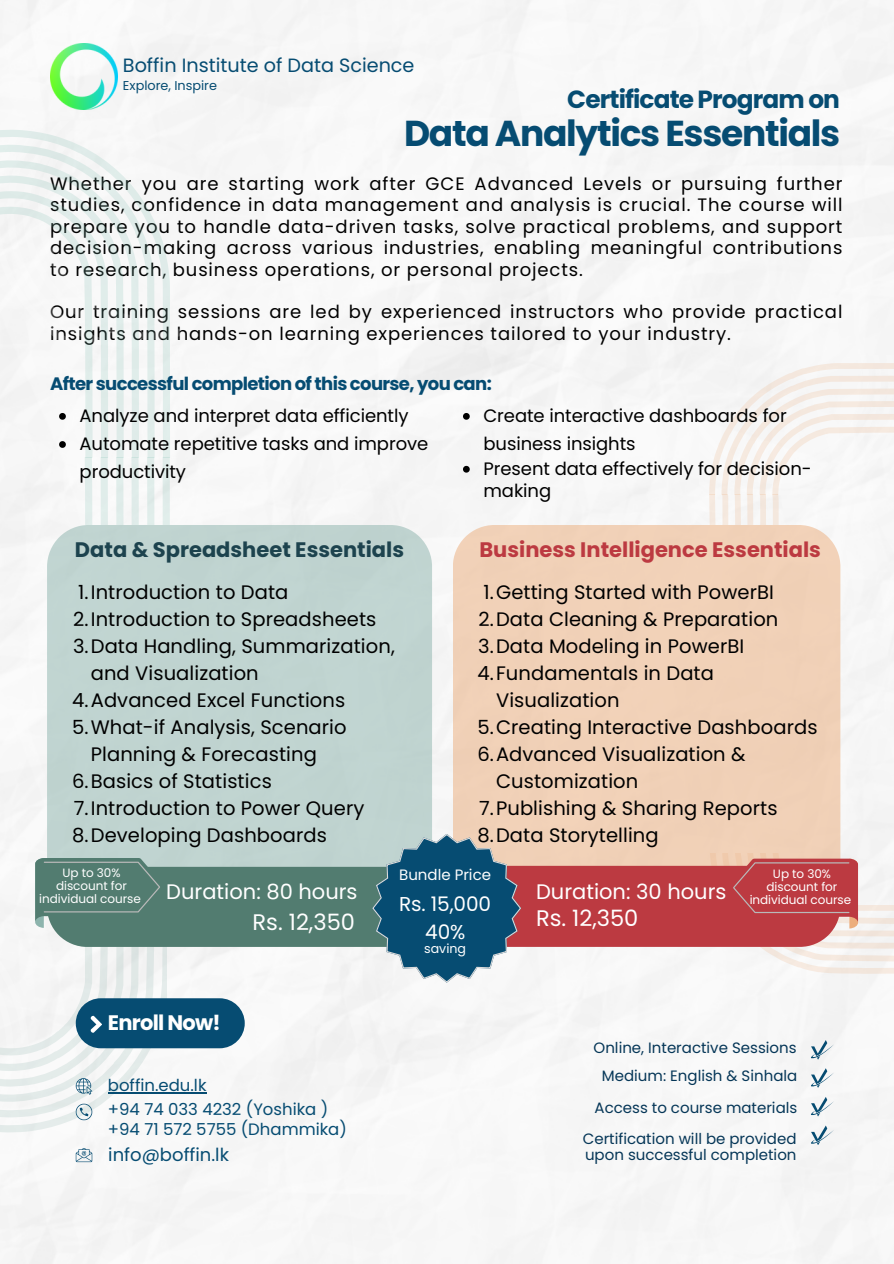
<style>
.page{position:relative;width:894px;height:1264px;background:#fff}
.page>*{position:absolute;margin:0;border:0;box-sizing:border-box;transform-origin:0 0}
.t1{font:700 36px "Poppins";letter-spacing:-.035em;color:#064c72}
.t2{font:700 24.75px "Poppins";letter-spacing:-.035em;color:#064c72}
.t3{font:22.5px "Poppins";color:#fff}
.t4{font:21px "Poppins";color:#fff}
.t5{font:700 21px "Poppins";color:#bc3a41}
.t6{font:700 21px "Poppins";color:#1d434e}
.t7{font:700 21px "Poppins";letter-spacing:-.035em;color:#fff}
.t8{font:20.1px "Poppins";letter-spacing:-.005em;color:#fff}
.t9{font:19.5px/27px "Poppins";letter-spacing:.005em;color:#000}
.t10{font:19.2px "Poppins";color:#064c72}
.t11{font:18px/21.3px "Poppins";letter-spacing:.05em;color:#000;text-align:justify}
.t12{font:18px/28.2px "Poppins";letter-spacing:-.005em;color:#000}
.t13{font:700 18px "Poppins";letter-spacing:-.035em;color:#064c72}
.t14{font:18px "Poppins";color:#064c72}
.t15{font:16.5px "Poppins";color:#064c72}
.t16{font:15px/15.8px "Poppins";color:#053657}
.t17{font:15px "Poppins";color:#fff}
.t18{font:12.75px "Poppins";color:#064c72}
.t19{font:12.6px "Poppins";color:#fff}
.t20{font:12px/13px "Poppins";letter-spacing:-.005em;color:#fff;text-align:center}
</style>
<div class="page">
<img style="left:0;top:0;width:893px;height:1263px">
<img style="left:50px;top:43px;width:68px;height:66px">
<svg style="left:694px;top:355px;width:199px;height:170px"></svg>
<div style="left:47px;top:525px;width:385px;height:308px;background:#c0d4d1"></div>
<div style="left:452px;top:525px;width:388px;height:308px;background:#f1d1b7"></div>
<svg style="left:0;top:121px;width:182px;height:403px"></svg>
<svg style="left:463px;top:413px;width:6px;height:7px"></svg>
<svg style="left:463px;top:466px;width:6px;height:6px"></svg>
<svg style="left:0;top:833px;width:893px;height:329px"></svg>
<h1 class="t10" style="left:123px;top:51px;width:293px">Boffin Institute of Data Science</h1>
<p class="t18" style="left:123px;top:76px;width:96px">Explore, Inspire</p>
<h5 class="t2" style="left:567px;top:82px;width:274px">Certificate Program on</h5>
<p class="t1" style="left:404px;top:108px;width:438px">Data Analytics Essentials</p>
<p class="t11" style="left:50px;top:173px;width:793px">Whether you are starting work after GCE Advanced Levels or pursuing further studies, confidence in data management and analysis is crucial. The course will prepare you to handle data-driven tasks, solve practical problems, and support decision-making across various industries, enabling meaningful contributions to research, business operations, or personal projects.</p>
<p class="t11" style="left:50px;top:301px;width:793px">Our training sessions are led by experienced instructors who provide practical insights and hands-on learning experiences tailored to your industry.</p>
<h5 class="t13" style="left:50px;top:370px;width:443px">After successful completion of this course, you can:</h5>
<p class="t12" style="left:80px;top:401px;width:330px">Analyze and interpret data efficiently</p>
<p class="t12" style="left:80px;top:430px;width:350px">Automate repetitive tasks and improve productivity</p>
<p class="t12" style="left:483px;top:401px;width:305px">Create interactive dashboards for business insights</p>
<p class="t12" style="left:483px;top:457px;width:330px;line-height:22.5px">Present data effectively for decision&shy;making</p>
<p class="t6" style="left:75px;top:534px;width:330px">Data &amp; Spreadsheet Essentials</p>
<p class="t5" style="left:479px;top:534px;width:343px">Business Intelligence Essentials</p>
<h4 class="t9" style="left:78px;top:578px;width:211px">1.Introduction to Data</h4>
<p class="t9" style="left:73px;top:605px;width:304px">2.Introduction to Spreadsheets</p>
<p class="t9" style="left:91px;top:632px;width:305px;text-indent:-18px">3.Data Handling, Summarization, and Visualization</p>
<p class="t9" style="left:72px;top:686px;width:274px">4.Advanced Excel Functions</p>
<p class="t9" style="left:72px;top:713px;width:276px;text-align:center">5.What-if Analysis, Scenario<br>Planning &amp; Forecasting</p>
<p class="t9" style="left:72px;top:767px;width:201px">6.Basics of Statistics</p>
<p class="t9" style="left:74px;top:794px;width:292px">7.Introduction to Power Query</p>
<p class="t9" style="left:72px;top:821px;width:256px">8.Developing Dashboards</p>
<p class="t9" style="left:483px;top:578px;width:292px">1.Getting Started with PowerBI</p>
<h6 class="t9" style="left:478px;top:605px;width:301px">2.Data Cleaning &amp; Preparation</h6>
<p class="t9" style="left:478px;top:632px;width:267px">3.Data Modeling in PowerBI</p>
<p class="t9" style="left:496px;top:659px;width:219px;text-indent:-19px">4.Fundamentals in Data<br>Visualization</p>
<p class="t9" style="left:477px;top:713px;width:341px">5.Creating Interactive Dashboards</p>
<p class="t9" style="left:496px;top:740px;width:251px;text-indent:-19px">6.Advanced Visualization &amp;<br>Customization</p>
<p class="t9" style="left:479px;top:794px;width:300px">7.Publishing &amp; Sharing Reports</p>
<p class="t9" style="left:477px;top:821px;width:183px">8.Data Storytelling</p>
<p class="t20" style="left:39px;top:866px;width:103px">Up to 30% discount for individual course</p>
<p class="t4" style="left:166px;top:877px;width:193px">Duration: 80 hours</p>
<p class="t3" style="left:252px;top:906px;width:104px">Rs. 12,350</p>
<p class="t7" style="left:108px;top:1007px;width:114px">Enroll Now!</p>
<p class="t15" style="left:108px;top:1073px;width:100px">boffin.edu.lk</p>
<h5 class="t15" style="left:108px;top:1097px;width:222px">+94 74 033 4232 (Yoshika )</h5>
<h3 class="t14" style="left:108px;top:1142px;width:122px">info@boffin.lk</h3>
<p class="t15" style="left:108px;top:1117px;width:240px">+94 71 572 5755 (Dhammika)</p>
<p class="t17" style="left:399px;top:864px;width:93px">Bundle Price</p>
<h4 class="t8" style="left:399px;top:889px;width:94px">Rs. 15,000</h4>
<h5 class="t8" style="left:425px;top:918px;width:42px">40%</h5>
<h3 class="t19" style="left:424px;top:939px;width:43px">saving</h3>
<p class="t4" style="left:536px;top:877px;width:192px">Duration: 30 hours</p>
<p class="t3" style="left:536px;top:902px;width:104px">Rs. 12,350</p>
<p class="t20" style="left:749px;top:867px;width:103px">Up to 30% discount for individual course</p>
<p class="t16" style="left:593px;top:1040px;width:204px">Online, Interactive Sessions</p>
<p class="t16" style="left:601px;top:1068px;width:197px">Medium: English &amp; Sinhala</p>
<h5 class="t16" style="left:594px;top:1099px;width:204px">Access to course materials</h5>
<h2 class="t16" style="left:582px;top:1130px;width:215px">Certification will be provided upon successful completion</h2>
</div>
